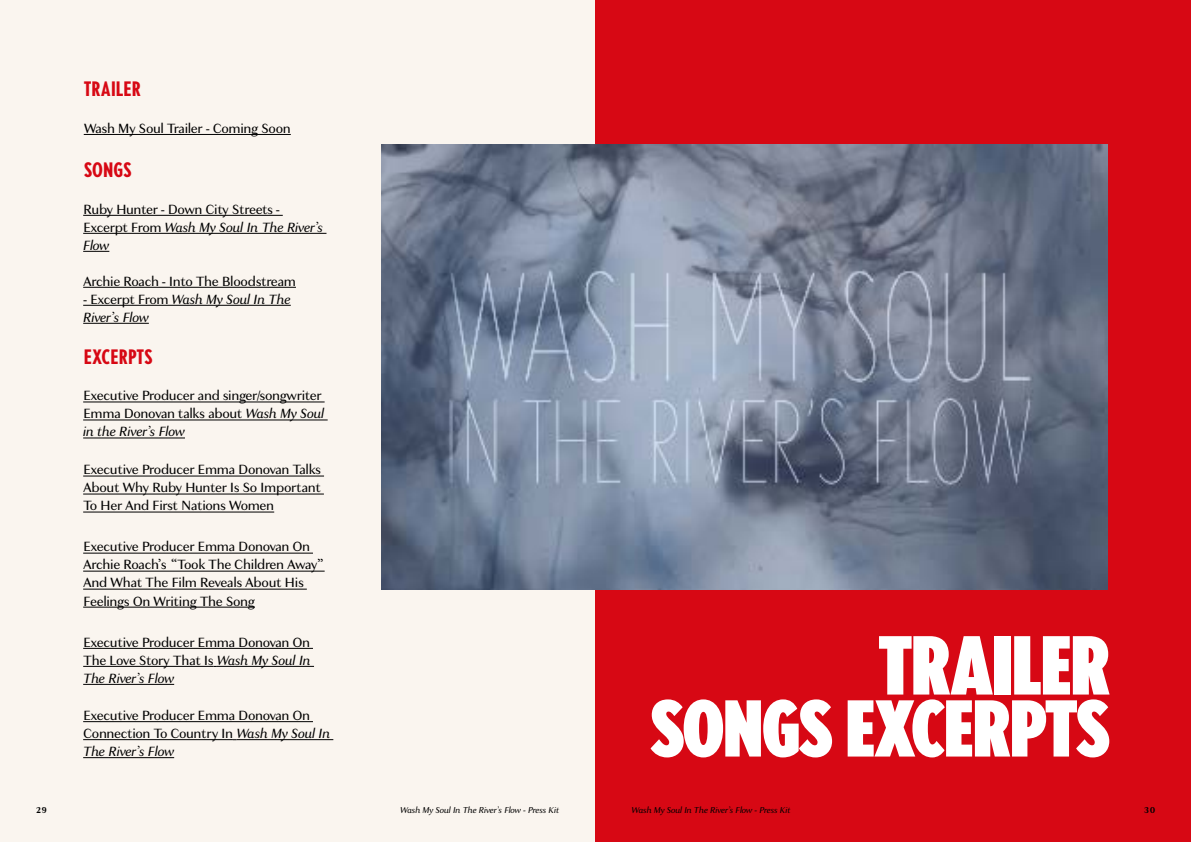
<style>
.page{position:relative;width:1191px;height:842px;background:#faf5ef}
.page>*{position:absolute;margin:0;border:0;box-sizing:border-box;transform-origin:0 0}
.t1{font:900 condensed 80px "Nobel";letter-spacing:-.025em;color:#fff}
.t2{font:900 condensed 77px "Nobel";letter-spacing:-.025em;color:#fff}
.t3{font:700 condensed 20px "Nobel";color:#d70814}
.t4{font:14px/18px "Granville";letter-spacing:-.025em;color:#000}
.t5{font:italic 14px/18px "Granville";letter-spacing:-.025em;color:#000}
.t6{font:italic 9px "Granville";letter-spacing:-.025em;color:#000}
.t7{font:700 9px "Granville";color:#000}
.s1{font-style:italic}
.s2{font-style:normal}
</style>
<div class="page">
<div style="left:595px;top:0;width:596px;height:842px;background:#d70814"></div>
<img style="left:381px;top:145px;width:726px;height:445px">
<hr style="left:84px;top:134px;width:207px;height:1px;background:#000">
<hr style="left:83px;top:401px;width:242px;height:1px;background:#000">
<hr style="left:83px;top:419px;width:245px;height:1px;background:#000">
<hr style="left:83px;top:437px;width:102px;height:1px;background:#000">
<hr style="left:83px;top:215px;width:200px;height:1px;background:#000">
<hr style="left:83px;top:233px;width:243px;height:1px;background:#000">
<svg style="left:83px;top:251px;width:26px;height:1px"></svg>
<hr style="left:83px;top:287px;width:213px;height:1px;background:#000">
<hr style="left:83px;top:305px;width:208px;height:1px;background:#000">
<hr style="left:83px;top:323px;width:66px;height:1px;background:#000">
<hr style="left:83px;top:476px;width:241px;height:1px;background:#000">
<hr style="left:83px;top:494px;width:241px;height:1px;background:#000">
<hr style="left:83px;top:512px;width:191px;height:1px;background:#000">
<hr style="left:83px;top:553px;width:230px;height:1px;background:#000">
<hr style="left:83px;top:571px;width:242px;height:1px;background:#000">
<hr style="left:83px;top:589px;width:224px;height:1px;background:#000">
<hr style="left:83px;top:607px;width:172px;height:1px;background:#000">
<hr style="left:83px;top:648px;width:230px;height:1px;background:#000">
<hr style="left:83px;top:666px;width:130px;height:1px;background:#000">
<hr style="left:217px;top:666px;width:97px;height:1px;background:#000">
<hr style="left:83px;top:684px;width:91px;height:1px;background:#000">
<hr style="left:83px;top:721px;width:230px;height:1px;background:#000">
<hr style="left:83px;top:739px;width:150px;height:1px;background:#000">
<hr style="left:236px;top:739px;width:97px;height:1px;background:#000">
<hr style="left:83px;top:757px;width:91px;height:1px;background:#000">
<h3 class="t3" style="left:84px;top:77px;width:59px">TRAILER</h3>
<p class="t4" style="left:84px;top:119px;width:208px">Wash My Soul Trailer - Coming Soon</p>
<h3 class="t3" style="left:84px;top:158px;width:50px">SONGS</h3>
<p class="t4" style="left:83px;top:200px;width:242px">Ruby Hunter - Down City Streets -<br>Excerpt From <span class="s1">Wash My Soul In The River’s<br>Flow</span></p>
<p class="t4" style="left:83px;top:272px;width:214px">Archie Roach - Into The Bloodstream</p>
<p class="t5" style="left:83px;top:290px;width:209px"><span class="s2">- Excerpt From</span> Wash My Soul In The<br>River’s Flow</p>
<h3 class="t3" style="left:84px;top:345px;width:71px">EXCERPTS</h3>
<p class="t4" style="left:83px;top:387px;width:243px">Executive Producer and singer/songwriter<br>Emma Donovan talks about <span class="s1">Wash My Soul in the River’s Flow</span></p>
<p class="t4" style="left:83px;top:461px;width:239px;text-align:justify">Executive Producer Emma Donovan Talks About Why Ruby Hunter Is So Important To Her And First Nations Women</p>
<p class="t4" style="left:83px;top:538px;width:242px">Executive Producer Emma Donovan On Archie Roach’s “Took The Children Away” And What The Film Reveals About His Feelings On Writing The Song</p>
<p class="t4" style="left:83px;top:633px;width:229px;text-align:justify">Executive Producer Emma Donovan On The Love Story That Is <span class="s1">Wash My Soul In The River’s Flow</span></p>
<p class="t4" style="left:83px;top:707px;width:249px">Executive Producer Emma Donovan On<br>Connection To Country In <span class="s1">Wash My Soul In<br>The River’s Flow</span></p>
<h1 class="t1" style="left:877px;top:617px;width:234px">TRAILER</h1>
<h2 class="t2" style="left:650px;top:682px;width:462px">SONGS EXCERPTS</h2>
<p class="t7" style="left:36px;top:803px;width:12px">29</p>
<p class="t6" style="left:400px;top:804px;width:161px">Wash My Soul In The River’s Flow - Press Kit</p>
<p class="t6" style="left:631px;top:804px;width:161px">Wash My Soul In The River’s Flow - Press Kit</p>
<p class="t7" style="left:1144px;top:803px;width:12px">30</p>
</div>
